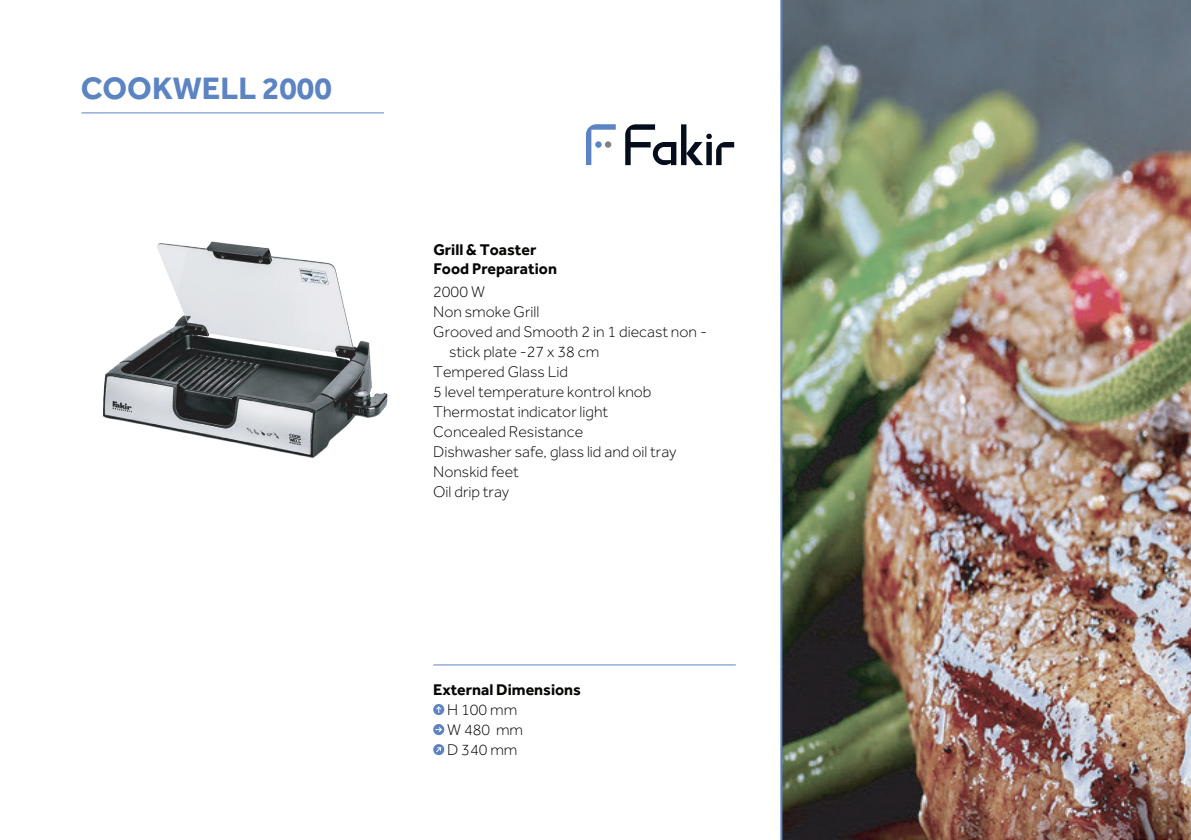
<style>
.page{position:relative;width:1191px;height:840px;background:#fff}
.page>*{position:absolute;margin:0;border:0;box-sizing:border-box;transform-origin:0 0}
.t1{font:700 32px "Effra";color:#5c84c3}
.t2{font:300 16px/20px "Effra";color:#050504}
.t3{font:700 16px/19.2px "Effra";color:#050504}
</style>
<div class="page">
<hr style="left:433px;top:664px;width:303px;height:1px;background:#5c84c3">
<hr style="left:82px;top:112px;width:302px;height:1px;background:#5c84c3">
<img style="left:780px;top:0;width:411px;height:839px">
<svg style="left:433px;top:703px;width:11px;height:11px"></svg>
<svg style="left:435px;top:705px;width:7px;height:7px"></svg>
<svg style="left:433px;top:723px;width:11px;height:11px"></svg>
<svg style="left:435px;top:725px;width:8px;height:7px"></svg>
<svg style="left:433px;top:744px;width:12px;height:11px"></svg>
<svg style="left:586px;top:124px;width:30px;height:41px"></svg>
<div style="left:605px;top:141px;width:6px;height:7px;background:#7e8387;border-radius:50%"></div>
<svg style="left:625px;top:124px;width:109px;height:41px"></svg>
<img style="left:103px;top:241px;width:285px;height:217px">
<h1 class="t1" style="left:81px;top:68px;width:252px">COOKWELL 2000</h1>
<p class="t3" style="left:433px;top:239px;width:125px">Grill &amp; Toaster<br>Food Preparation</p>
<p class="t2" style="left:433px;top:281px;width:53px">2000 W</p>
<p class="t2" style="left:433px;top:301px;width:108px">Non smoke Grill</p>
<p class="t2" style="left:433px;top:321px;width:275px">Grooved and Smooth 2 in 1 diecast non -</p>
<p class="t2" style="left:449px;top:341px;width:151px">stick plate -27 x 38 cm</p>
<p class="t2" style="left:433px;top:361px;width:136px">Tempered Glass Lid</p>
<p class="t2" style="left:433px;top:381px;width:220px">5 level temperature kontrol knob</p>
<p class="t2" style="left:433px;top:401px;width:177px">Thermostat indicator light</p>
<p class="t2" style="left:433px;top:421px;width:152px">Concealed Resistance</p>
<p class="t2" style="left:433px;top:441px;width:245px">Dishwasher safe, glass lid and oil tray</p>
<p class="t2" style="left:433px;top:461px;width:87px">Nonskid feet</p>
<p class="t2" style="left:433px;top:481px;width:78px">Oil drip tray</p>
<p class="t3" style="left:433px;top:679px;width:149px">External Dimensions</p>
<p class="t2" style="left:447px;top:699px;width:77px">H 100 mm<br>W 480 mm<br>D 340 mm</p>
</div>
